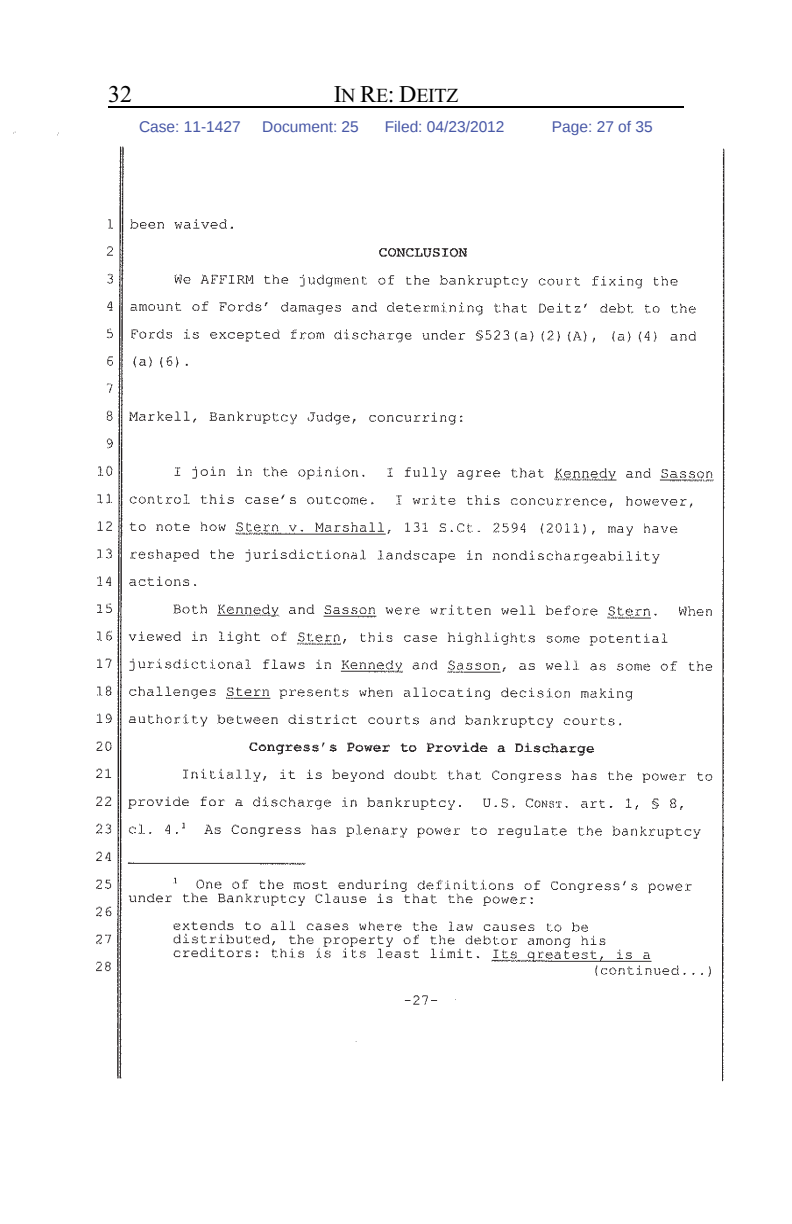
<style>
.page{position:relative;width:792px;height:1224px;background:#fff}
.page>*{position:absolute;margin:0;border:0;box-sizing:border-box;transform-origin:0 0}
.t1{font:24px "Times New Roman";color:#000}
.t2{font:20px "Times New Roman";color:#000}
.t3{font:15.6px "Liberation Sans";color:#4757a6}
.s1{font-size:24px}
</style>
<div class="page">
<img style="left:13px;top:106px;width:712px;height:976px">
<hr style="left:108px;top:107px;width:576px;height:1px;background:#000">
<h1 class="t1" style="left:108px;top:85px;width:25px">32</h1>
<p class="t2" style="left:334px;top:88px;width:126px"><span class="s1">I</span>N <span class="s1">R</span>E<span class="s1">: D</span>EITZ</p>
<p class="t3" style="left:139px;top:118px;width:103px">Case: 11-1427</p>
<p class="t3" style="left:262px;top:118px;width:98px">Document: 25</p>
<p class="t3" style="left:385px;top:118px;width:121px">Filed: 04/23/2012</p>
<p class="t3" style="left:552px;top:118px;width:102px">Page: 27 of 35</p>
</div>
